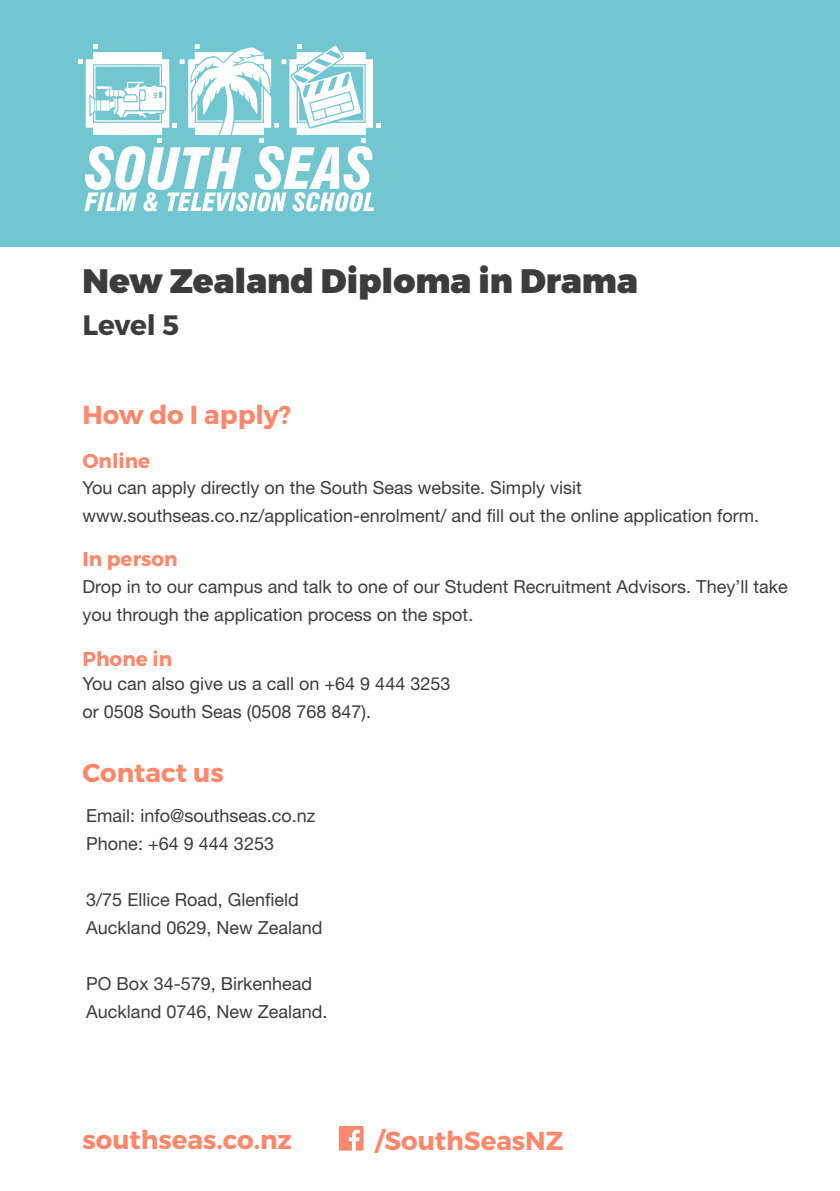
<style>
.page{position:relative;width:840px;height:1191px;background:#fff}
.page>*{position:absolute;margin:0;border:0;box-sizing:border-box;transform-origin:0 0}
.t1{font:900 34px "Montserrat";color:#3c3c3b}
.t2{font:700 28px "Montserrat";letter-spacing:-.01em;color:#3c3c3b}
.t3{font:700 26px "Montserrat";color:#ff886c}
.t4{font:700 20px "Montserrat";color:#ff886c}
.t5{font:18px/28px "Helvetica Neue LT Std";color:#3c3c3b}
</style>
<div class="page">
<div style="left:0;top:0;width:839px;height:247px;background:#72c6d0"></div>
<svg style="left:78px;top:44px;width:303px;height:168px"></svg>
<svg style="left:338px;top:1126px;width:26px;height:25px"></svg>
<h1 class="t1" style="left:82px;top:260px;width:556px">New Zealand Diploma in Drama</h1>
<h2 class="t2" style="left:82px;top:308px;width:98px">Level 5</h2>
<h3 class="t3" style="left:82px;top:398px;width:210px">How do I apply?</h3>
<p class="t4" style="left:82px;top:449px;width:69px">Online</p>
<p class="t5" style="left:82px;top:473px;width:678px">You can apply directly on the South Seas website. Simply visit www.southseas.co.nz/application-enrolment/ and fill out the online application form.</p>
<p class="t4" style="left:82px;top:547px;width:97px">In person</p>
<p class="t5" style="left:82px;top:573px;width:706px">Drop in to our campus and talk to one of our Student Recruitment Advisors. They’ll take you through the application process on the spot.</p>
<p class="t4" style="left:82px;top:646px;width:91px">Phone in</p>
<p class="t5" style="left:82px;top:669px;width:369px">You can also give us a call on +64 9 444 3253 or 0508 South Seas (0508 768 847).</p>
<h3 class="t3" style="left:82px;top:756px;width:143px">Contact us</h3>
<p class="t5" style="left:86px;top:801px;width:231px">Email: info@southseas.co.nz<br>Phone: +64 9 444 3253</p>
<p class="t5" style="left:86px;top:885px;width:238px">3/75 Ellice Road, Glenfield<br>Auckland 0629, New Zealand</p>
<p class="t5" style="left:86px;top:969px;width:243px">PO Box 34-579, Birkenhead<br>Auckland 0746, New Zealand.</p>
<h3 class="t3" style="left:82px;top:1124px;width:211px">southseas.co.nz</h3>
<h3 class="t3" style="left:375px;top:1124px;width:189px">/SouthSeasNZ</h3>
</div>
